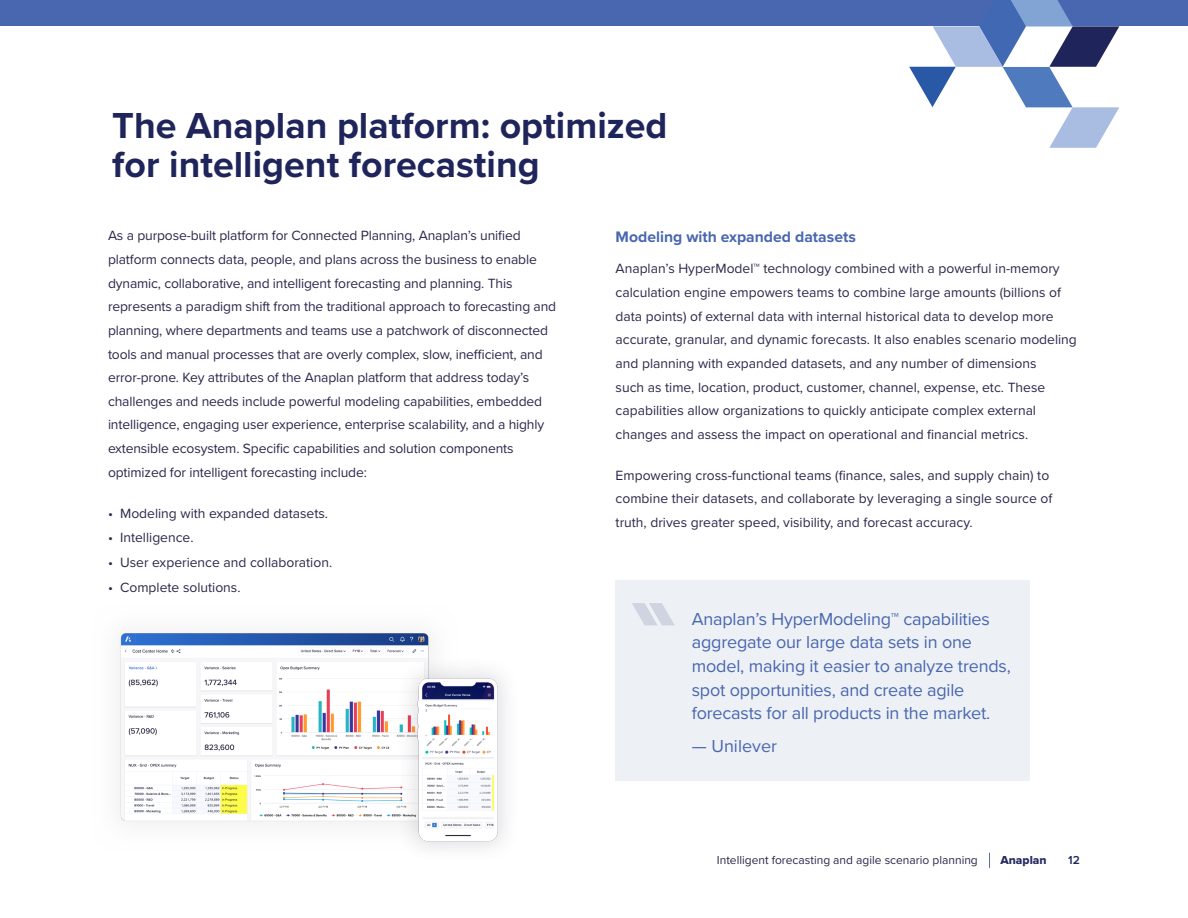
<style>
.page{position:relative;width:1188px;height:918px;background:#fff}
.page>*{position:absolute;margin:0;border:0;box-sizing:border-box;transform-origin:0 0}
.t1{font:700 37.5px/39px "Proxima Nova";color:#1f255a}
.Body_Copy{font:18px/23.7px "Proxima Nova";letter-spacing:-.01em;color:#4967b0}
.Body_Copy-2{font:700 15.75px "Proxima Nova";color:#4967b0}
.Body_Copy-3{font:13.8px/23.7px "Proxima Nova";color:#2a284a}
.h1_-_title{font:12px "Proxima Nova";color:#2a284a}
.h1_-_title-2{font:12px "Proxima Nova Extrabld";color:#272b62}
.t2{font:600 12px "Proxima Nova";color:#1f255a}
</style>
<div class="page">
<svg style="left:989px;top:853px;width:1px;height:15px"></svg>
<div style="left:0;top:0;width:1188px;height:26px;background:#4967b0"></div>
<svg style="left:909px;top:0;width:210px;height:148px"></svg>
<div style="left:616px;top:580px;width:414px;height:201px;background:#edf0f5"></div>
<svg style="left:632px;top:603px;width:42px;height:22px"></svg>
<img style="left:120px;top:633px;width:309px;height:189px">
<img style="left:378px;top:649px;width:127px;height:201px">
<p class="t1" style="left:112px;top:105px;width:557px">The Anaplan platform: optimized for intelligent forecasting</p>
<p class="Body_Copy-3" style="left:108px;top:223px;width:450px">As a purpose-built platform for Connected Planning, Anaplan’s unified platform connects data, people, and plans across the business to enable dynamic, collaborative, and intelligent forecasting and planning. This represents a paradigm shift from the traditional approach to forecasting and planning, where departments and teams use a patchwork of disconnected tools and manual processes that are overly complex, slow, inefficient, and error-prone. Key attributes of the Anaplan platform that address today’s challenges and needs include powerful modeling capabilities, embedded intelligence, engaging user experience, enterprise scalability, and a highly extensible ecosystem. Specific capabilities and solution components optimized for intelligent forecasting include:</p>
<p class="Body_Copy-3" style="left:108px;top:501px;width:220px">• Modeling with expanded datasets.</p>
<p class="Body_Copy-3" style="left:108px;top:525px;width:85px">• Intelligence.</p>
<p class="Body_Copy-3" style="left:108px;top:550px;width:224px">• User experience and collaboration.</p>
<p class="Body_Copy-3" style="left:108px;top:575px;width:132px">• Complete solutions.</p>
<p class="Body_Copy-2" style="left:616px;top:225px;width:242px">Modeling with expanded datasets</p>
<p class="Body_Copy-3" style="left:616px;top:256px;width:463px">Anaplan’s HyperModel™ technology combined with a powerful in-memory calculation engine empowers teams to combine large amounts (billions of data points) of external data with internal historical data to develop more accurate, granular, and dynamic forecasts. It also enables scenario modeling and planning with expanded datasets, and any number of dimensions<br>such as time, location, product, customer, channel, expense, etc. These capabilities allow organizations to quickly anticipate complex external changes and assess the impact on operational and financial metrics.</p>
<p class="Body_Copy-3" style="left:616px;top:463px;width:438px">Empowering cross-functional teams (finance, sales, and supply chain) to combine their datasets, and collaborate by leveraging a single source of truth, drives greater speed, visibility, and forecast accuracy.</p>
<p class="Body_Copy" style="left:692px;top:606px;width:321px">Anaplan’s HyperModeling™ capabilities aggregate our large data sets in one model, making it easier to analyze trends, spot opportunities, and create agile forecasts for all products in the market.</p>
<p class="Body_Copy" style="left:692px;top:734px;width:87px">— Unilever</p>
<p class="h1_-_title" style="left:717px;top:851px;width:262px">Intelligent forecasting and agile scenario planning</p>
<p class="h1_-_title-2" style="left:1000px;top:851px;width:48px">Anaplan</p>
<p class="t2" style="left:1068px;top:851px;width:13px">12</p>
</div>
